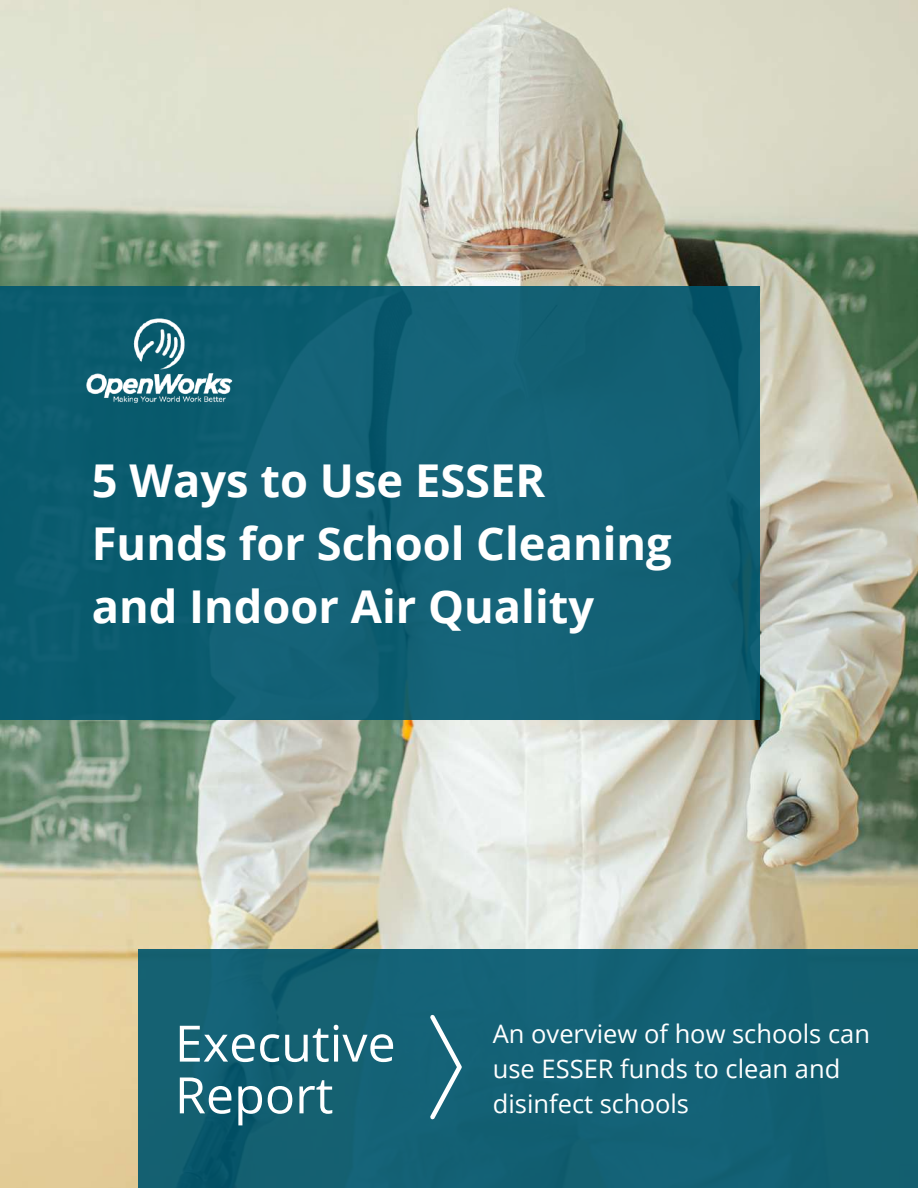
<style>
.page{position:relative;width:918px;height:1188px;background:#fff}
.page>*{position:absolute;margin:0;border:0;box-sizing:border-box;transform-origin:0 0}
.t1{font:50.25px/51.8px "Open Sans";color:#fff}
.t2{font:700 45.3px/63px "Open Sans";color:#fff}
.t3{font:25.5px/34.8px "Open Sans";color:#fff}
</style>
<div class="page">
<img style="left:0;top:0;width:918px;height:1188px">
<div style="left:0;top:287px;width:759px;height:433px;background:#136074"></div>
<div style="left:138px;top:949px;width:779px;height:239px;background:#146172"></div>
<img style="left:85px;top:310px;width:148px;height:100px">
<svg style="left:430px;top:1015px;width:32px;height:105px"></svg>
<h2 class="t2" style="left:92px;top:448px;width:582px">5 Ways to Use ESSER<br>Funds for School Cleaning and Indoor Air Quality</h2>
<h1 class="t1" style="left:175px;top:1016px;width:222px">Executive<br>Report</h1>
<p class="t3" style="left:493px;top:1016px;width:379px">An overview of how schools can use ESSER funds to clean and disinfect schools</p>
</div>
